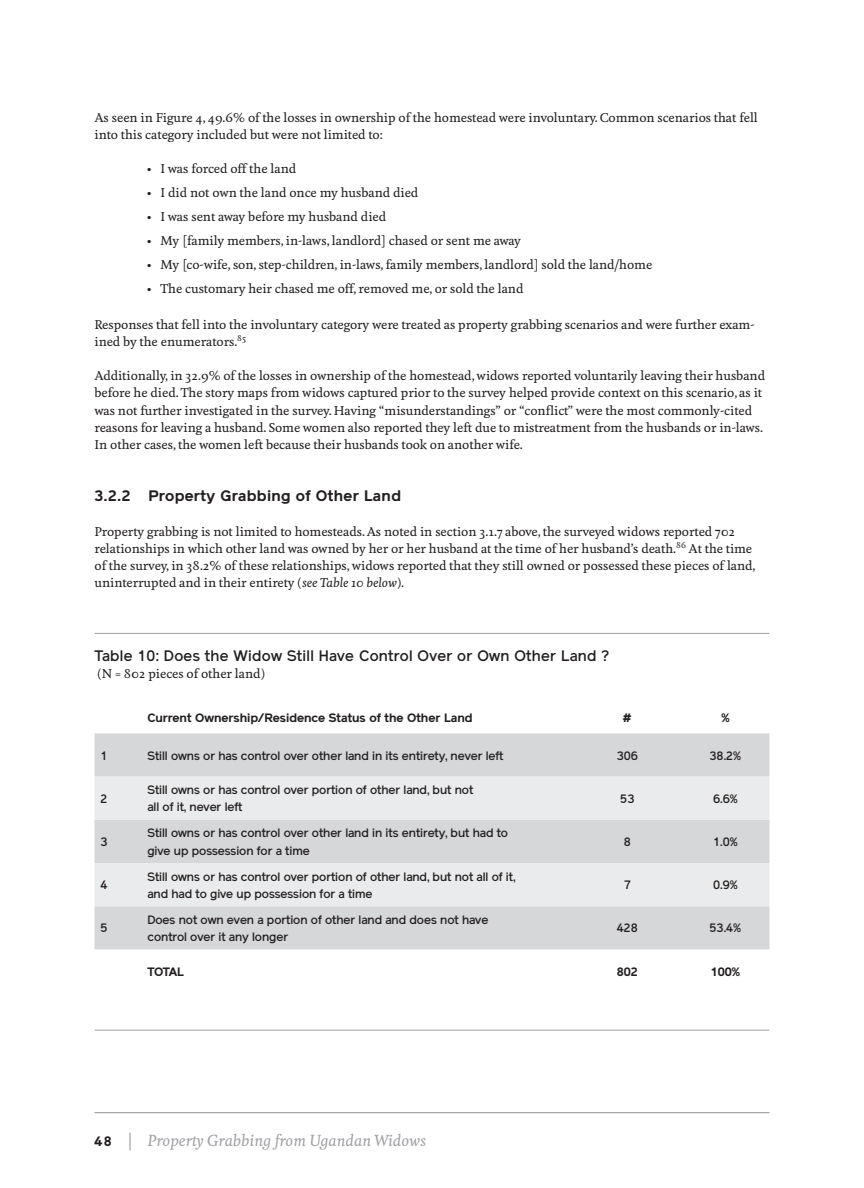
<style>
.page{position:relative;width:864px;height:1188px;background:#fff}
.page>*{position:absolute;margin:0;border:0;box-sizing:border-box;transform-origin:0 0}
.t1{font:500 15px "Reader";letter-spacing:.02em;color:#231f20}
.t2{font:italic 500 15px "Feijoa";color:#a0a1a5}
.t3{font:700 15px "Reader";letter-spacing:.02em;color:#231f20}
.t4{font:500 12px/17.2px "Feijoa";letter-spacing:-.005em;color:#231f20}
.t5{font:500 12px/17.2px "Reader";letter-spacing:-.005em;color:#231f20}
.t6{font:700 12px "Reader";letter-spacing:-.005em;color:#231f20}
.s1{font-family:"Reader";font-weight:700}
.s2{font-style:italic}
.s3{font-family:"Reader";font-weight:700;font-style:normal;font-size:13.5px;color:#231f20}
.s4{font-family:"Minion Pro";font-weight:400;font-style:normal;font-size:18px}
</style>
<div class="page">
<hr style="left:94px;top:1112px;width:676px;height:1px;background:#231f20">
<hr style="left:94px;top:633px;width:676px;height:1px;background:#a0a1a5">
<hr style="left:94px;top:1030px;width:676px;height:1px;background:#a0a1a5">
<div style="left:94px;top:733px;width:676px;height:216px;background:#d6d7d9"></div>
<svg style="left:94px;top:777px;width:676px;height:129px;background:#e3e4e5"></svg>
<p class="t4" style="left:94px;top:109px;width:665px">As seen in Figure 4, 49.6% of the losses in ownership of the homestead were involuntary. Common scenarios that fell into this category included but were not limited to:</p>
<p class="t4" style="left:147px;top:161px;width:151px"><span class="s1">•</span> I was forced off the land</p>
<p class="t4" style="left:147px;top:185px;width:273px"><span class="s1">•</span> I did not own the land once my husband died</p>
<p class="t4" style="left:147px;top:209px;width:241px"><span class="s1">•</span> I was sent away before my husband died</p>
<p class="t4" style="left:147px;top:233px;width:376px"><span class="s1">•</span> My [family members, in-laws, landlord] chased or sent me away</p>
<p class="t4" style="left:147px;top:257px;width:507px"><span class="s1">•</span> My [co-wife, son, step-children, in-laws, family members, landlord] sold the land/home</p>
<p class="t4" style="left:147px;top:281px;width:378px"><span class="s1">•</span> The customary heir chased me off, removed me, or sold the land</p>
<p class="t4" style="left:94px;top:316px;width:662px">Responses that fell into the involuntary category were treated as property grabbing scenarios and were further exam&shy;ined by the enumerators.<sup>85</sup></p>
<p class="t4" style="left:94px;top:368px;width:672px">Additionally, in 32.9% of the losses in ownership of the homestead, widows reported voluntarily leaving their husband before he died. The story maps from widows captured prior to the survey helped provide context on this scenario, as it was not further investigated in the survey. Having “misunderstandings” or “conflict” were the most commonly-cited reasons for leaving a husband. Some women also reported they left due to mistreatment from the husbands or in-laws.<br>In other cases, the women left because their husbands took on another wife.</p>
<p class="t3" style="left:94px;top:487px;width:308px">3.2.2 Property Grabbing of Other Land</p>
<p class="t4" style="left:94px;top:523px;width:663px">Property grabbing is not limited to homesteads. As noted in section 3.1.7 above, the surveyed widows reported 702 relationships in which other land was owned by her or her husband at the time of her husband’s death.<sup>86</sup> At the time of the survey, in 38.2% of these relationships, widows reported that they still owned or possessed these pieces of land, uninterrupted and in their entirety (<span class="s2">see Table 10 below</span>).</p>
<p class="t1" style="left:94px;top:646px;width:517px">Table 10: Does the Widow Still Have Control Over or Own Other Land ?</p>
<p class="t4" style="left:97px;top:665px;width:169px">(N = 802 pieces of other land)</p>
<p class="t6" style="left:147px;top:711px;width:327px">Current Ownership/Residence Status of the Other Land</p>
<p class="t6" style="left:623px;top:711px;width:10px">#</p>
<p class="t6" style="left:721px;top:711px;width:10px">%</p>
<p class="t5" style="left:101px;top:747px;width:9px">1</p>
<p class="t5" style="left:147px;top:747px;width:357px">Still owns or has control over other land in its entirety, never left</p>
<p class="t5" style="left:617px;top:747px;width:23px">306</p>
<p class="t5" style="left:710px;top:747px;width:33px">38.2%</p>
<p class="t5" style="left:101px;top:790px;width:9px">2</p>
<p class="t5" style="left:147px;top:781px;width:327px">Still owns or has control over portion of other land, but not all of it, never left</p>
<p class="t5" style="left:620px;top:790px;width:16px">53</p>
<p class="t5" style="left:713px;top:790px;width:26px">6.6%</p>
<p class="t5" style="left:100px;top:833px;width:9px">3</p>
<p class="t5" style="left:147px;top:824px;width:362px">Still owns or has control over other land in its entirety, but had to give up possession for a time</p>
<p class="t5" style="left:624px;top:833px;width:9px">8</p>
<p class="t5" style="left:713px;top:833px;width:26px">1.0%</p>
<p class="t5" style="left:100px;top:876px;width:9px">4</p>
<p class="t5" style="left:147px;top:868px;width:370px">Still owns or has control over portion of other land, but not all of it, and had to give up possession for a time</p>
<p class="t5" style="left:624px;top:876px;width:9px">7</p>
<p class="t5" style="left:713px;top:876px;width:26px">0.9%</p>
<p class="t5" style="left:100px;top:919px;width:9px">5</p>
<p class="t5" style="left:147px;top:911px;width:342px">Does not own even a portion of other land and does not have control over it any longer</p>
<p class="t5" style="left:617px;top:919px;width:23px">428</p>
<p class="t5" style="left:710px;top:919px;width:33px">53.4%</p>
<p class="t6" style="left:147px;top:964px;width:38px">TOTAL</p>
<p class="t6" style="left:617px;top:964px;width:23px">802</p>
<p class="t6" style="left:711px;top:964px;width:31px">100%</p>
<p class="t2" style="left:94px;top:1131px;width:333px"><span class="s3">48</span> <span class="s4">|</span> Property Grabbing from Ugandan Widows</p>
</div>
